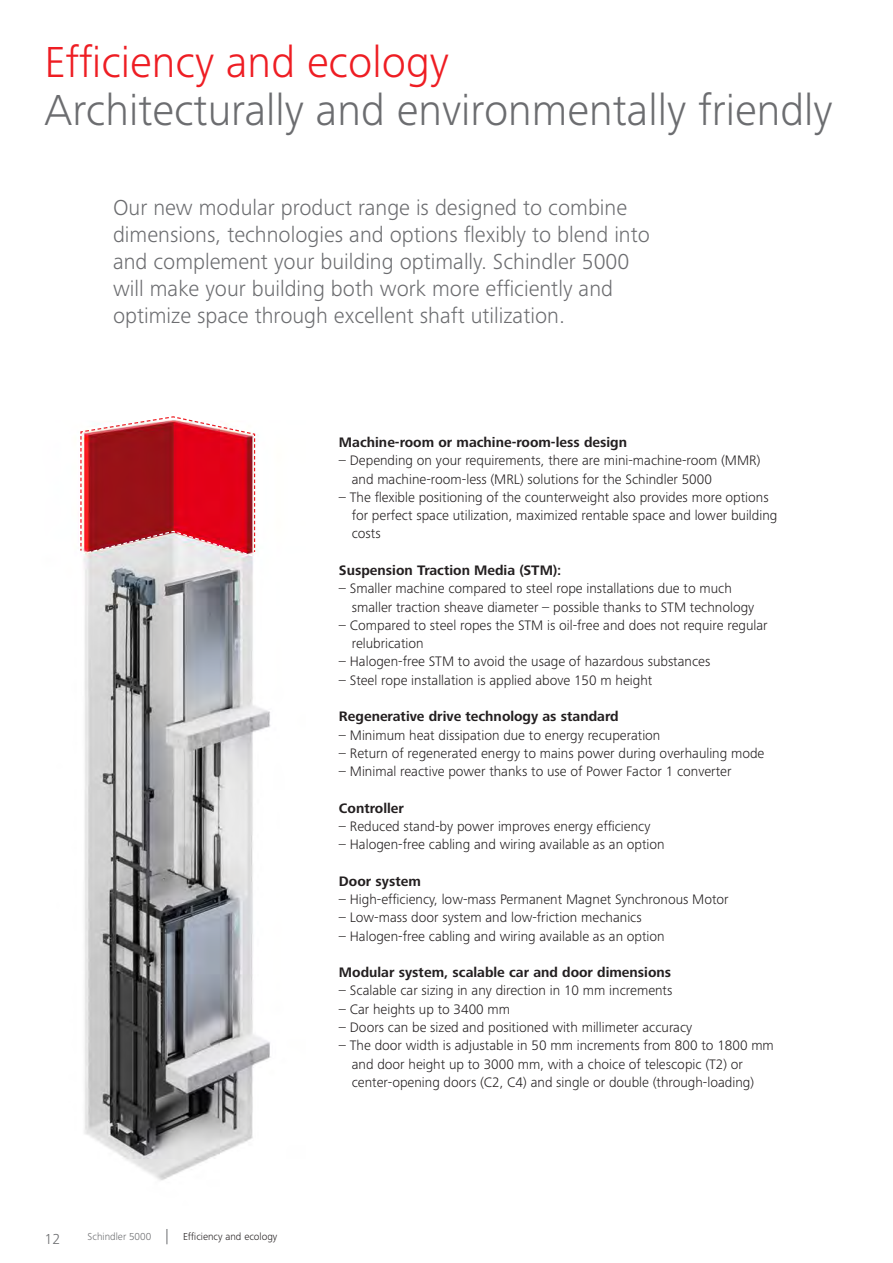
<style>
.page{position:relative;width:893px;height:1263px;background:#fff}
.page>*{position:absolute;margin:0;border:0;box-sizing:border-box;transform-origin:0 0}
.t1{font:300 45px "Frutiger Next LTW1 G";color:#6c6d70}
.t2{font:300 45px "Frutiger Next LTW1 G";color:#ee1d23}
.t3{font:300 22.5px/27px "Frutiger Next LTW1 G";color:#6c6d70}
.t4{font:300 15px "Frutiger Next LTW1 G";color:#6c6d70}
.t5{font:300 14.25px/18.3px "Frutiger Next LTW1 G";color:#231f20}
.t6{font:700 14.25px "Frutiger Next LTW1 G";color:#231f20}
.t7{font:300 10.5px "Frutiger Next LTW1 G";color:#231f20}
.t8{font:300 10.5px "Frutiger Next LTW1 G";color:#6c6d70}
</style>
<div class="page">
<img style="left:83px;top:558px;width:188px;height:623px">
<svg style="left:80px;top:416px;width:178px;height:142px;background:#c83d47"></svg>
<svg style="left:167px;top:1229px;width:1px;height:15px"></svg>
<h1 class="t2" style="left:45px;top:36px;width:406px">Efficiency and ecology</h1>
<h2 class="t1" style="left:45px;top:84px;width:790px">Architecturally and environmentally friendly</h2>
<p class="t3" style="left:113px;top:194px;width:538px">Our new modular product range is designed to combine dimensions, technologies and options flexibly to blend into and complement your building optimally. Schindler 5000 will make your building both work more efficiently and optimize space through excellent shaft utilization.</p>
<p class="t4" style="left:45px;top:1230px;width:17px">12</p>
<p class="t8" style="left:88px;top:1231px;width:65px">Schindler 5000</p>
<p class="t7" style="left:183px;top:1231px;width:96px">Efficiency and ecology</p>
<h3 class="t6" style="left:339px;top:434px;width:290px">Machine-room or machine-room-less design</h3>
<p class="t5" style="left:352px;top:451px;width:410px;text-indent:-13px">– Depending on your requirements, there are mini-machine-room (MMR) and machine-room-less (MRL) solutions for the Schindler 5000</p>
<p class="t5" style="left:352px;top:488px;width:427px;text-indent:-13px">– The flexible positioning of the counterweight also provides more options for perfect space utilization, maximized rentable space and lower building costs</p>
<h3 class="t6" style="left:339px;top:562px;width:224px">Suspension Traction Media (STM):</h3>
<p class="t5" style="left:352px;top:579px;width:404px;text-indent:-13px">– Smaller machine compared to steel rope installations due to much smaller traction sheave diameter – possible thanks to STM technology</p>
<p class="t5" style="left:352px;top:616px;width:417px;text-indent:-13px">– Compared to steel ropes the STM is oil-free and does not require regular relubrication</p>
<p class="t5" style="left:339px;top:652px;width:373px">– Halogen-free STM to avoid the usage of hazardous substances</p>
<p class="t5" style="left:339px;top:671px;width:315px">– Steel rope installation is applied above 150 m height</p>
<h3 class="t6" style="left:339px;top:708px;width:281px">Regenerative drive technology as standard</h3>
<p class="t5" style="left:339px;top:726px;width:323px">– Minimum heat dissipation due to energy recuperation</p>
<p class="t5" style="left:339px;top:744px;width:427px">– Return of regenerated energy to mains power during overhauling mode</p>
<p class="t5" style="left:339px;top:762px;width:394px">– Minimal reactive power thanks to use of Power Factor 1 converter</p>
<h3 class="t6" style="left:339px;top:800px;width:66px">Controller</h3>
<p class="t5" style="left:339px;top:817px;width:313px">– Reduced stand-by power improves energy efficiency</p>
<p class="t5" style="left:339px;top:835px;width:327px">– Halogen-free cabling and wiring available as an option</p>
<h3 class="t6" style="left:339px;top:873px;width:83px">Door system</h3>
<p class="t5" style="left:339px;top:890px;width:391px">– High-efficiency, low-mass Permanent Magnet Synchronous Motor</p>
<p class="t5" style="left:339px;top:908px;width:304px">– Low-mass door system and low-friction mechanics</p>
<p class="t5" style="left:339px;top:927px;width:327px">– Halogen-free cabling and wiring available as an option</p>
<h3 class="t6" style="left:339px;top:964px;width:334px">Modular system, scalable car and door dimensions</h3>
<p class="t5" style="left:339px;top:981px;width:335px">– Scalable car sizing in any direction in 10 mm increments</p>
<p class="t5" style="left:339px;top:1000px;width:173px">– Car heights up to 3400 mm</p>
<p class="t5" style="left:339px;top:1018px;width:355px">– Doors can be sized and positioned with millimeter accuracy</p>
<p class="t5" style="left:352px;top:1036px;width:424px;text-indent:-13px">– The door width is adjustable in 50 mm increments from 800 to 1800 mm and door height up to 3000 mm, with a choice of telescopic (T2) or center-opening doors (C2, C4) and single or double (through-loading)</p>
</div>
